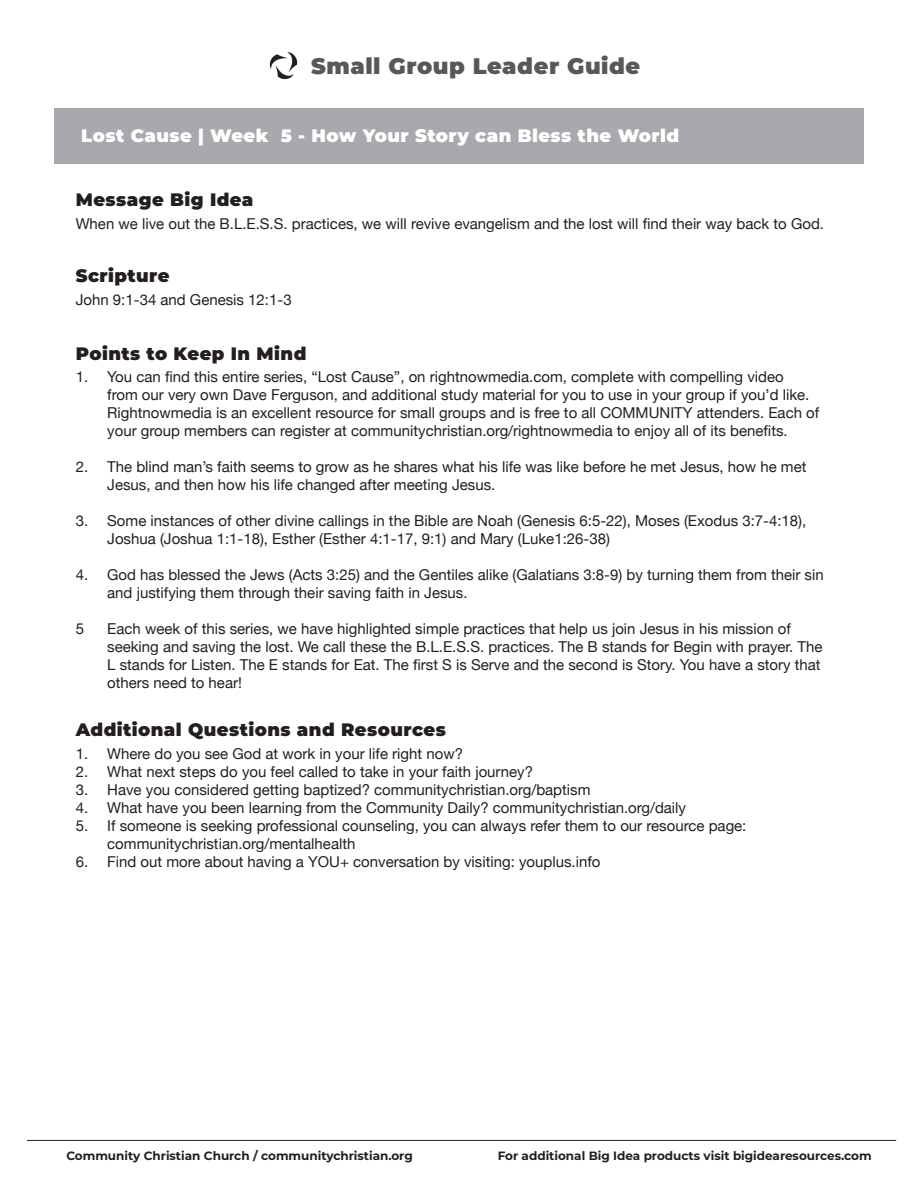
<style>
.page{position:relative;width:918px;height:1188px;background:#fff}
.page>*{position:absolute;margin:0;border:0;box-sizing:border-box;transform-origin:0 0}
.t1{font:900 22.5px "Montserrat";letter-spacing:.025em;color:#57585a}
.Title_medium{font:900 18px "Montserrat";letter-spacing:.025em;color:#231f20}
.Title_medium-2{font:900 18px "Montserrat";letter-spacing:.025em;color:#fff}
.Questions{font:15px/18px "Helvetica Neue";color:#231f20}
.t2{font:700 12px "Montserrat";color:#231f20}
</style>
<div class="page">
<hr style="left:27px;top:1140px;width:869px;height:1px;background:#231f20">
<div style="left:54px;top:108px;width:810px;height:55px;background:#a8a9ad"></div>
<svg style="left:269px;top:52px;width:29px;height:28px"></svg>
<h1 class="t1" style="left:311px;top:51px;width:331px">Small Group Leader Guide</h1>
<p class="Title_medium-2" style="left:81px;top:124px;width:599px">Lost Cause | Week 5 - How Your Story can Bless the World</p>
<p class="Title_medium" style="left:76px;top:188px;width:179px">Message Big Idea</p>
<p class="Questions" style="left:76px;top:215px;width:750px">When we live out the B.L.E.S.S. practices, we will revive evangelism and the lost will find their way back to God.</p>
<p class="Title_medium" style="left:76px;top:264px;width:95px">Scripture</p>
<p class="Questions" style="left:76px;top:291px;width:217px">John 9:1-34 and Genesis 12:1-3</p>
<p class="Title_medium" style="left:76px;top:342px;width:232px">Points to Keep In Mind</p>
<p class="Questions" style="left:107px;top:369px;width:714px;text-indent:-31px">1. You can find this entire series, “Lost Cause”, on rightnowmedia.com, complete with compelling video<br>from our very own Dave Ferguson, and additional study material for you to use in your group if you’d like.<br>Rightnowmedia is an excellent resource for small groups and is free to all COMMUNITY attenders. Each of your group members can register at communitychristian.org/rightnowmedia to enjoy all of its benefits.</p>
<p class="Questions" style="left:107px;top:459px;width:701px;text-indent:-31px">2. The blind man’s faith seems to grow as he shares what his life was like before he met Jesus, how he met<br>Jesus, and then how his life changed after meeting Jesus.</p>
<p class="Questions" style="left:107px;top:513px;width:701px;text-indent:-31px">3. Some instances of other divine callings in the Bible are Noah (Genesis 6:5-22), Moses (Exodus 3:7-4:18),<br>Joshua (Joshua 1:1-18), Esther (Esther 4:1-17, 9:1) and Mary (Luke1:26-38)</p>
<p class="Questions" style="left:107px;top:567px;width:718px;text-indent:-31px">4. God has blessed the Jews (Acts 3:25) and the Gentiles alike (Galatians 3:8-9) by turning them from their sin and justifying them through their saving faith in Jesus.</p>
<p class="Questions" style="left:76px;top:621px;width:10px">5</p>
<p class="Questions" style="left:107px;top:621px;width:717px">Each week of this series, we have highlighted simple practices that help us join Jesus in his mission of seeking and saving the lost. We call these the B.L.E.S.S. practices. The B stands for Begin with prayer. The L stands for Listen. The E stands for Eat. The first S is Serve and the second is Story. You have a story that others need to hear!</p>
<p class="Title_medium" style="left:76px;top:718px;width:372px">Additional Questions and Resources</p>
<p class="Questions" style="left:76px;top:745px;width:389px">1. Where do you see God at work in your life right now?</p>
<p class="Questions" style="left:76px;top:763px;width:459px">2. What next steps do you feel called to take in your faith journey?</p>
<p class="Questions" style="left:76px;top:781px;width:516px">3. Have you considered getting baptized? communitychristian.org/baptism</p>
<p class="Questions" style="left:76px;top:799px;width:612px">4. What have you been learning from the Community Daily? communitychristian.org/daily</p>
<p class="Questions" style="left:107px;top:817px;width:641px;text-indent:-31px">5. If someone is seeking professional counseling, you can always refer them to our resource page: communitychristian.org/mentalhealth</p>
<p class="Questions" style="left:76px;top:853px;width:526px">6. Find out more about having a YOU+ conversation by visiting: youplus.info</p>
<p class="t2" style="left:66px;top:1148px;width:348px">Community Christian Church / communitychristian.org</p>
<p class="t2" style="left:498px;top:1148px;width:375px">For additional Big Idea products visit bigidearesources.com</p>
</div>
